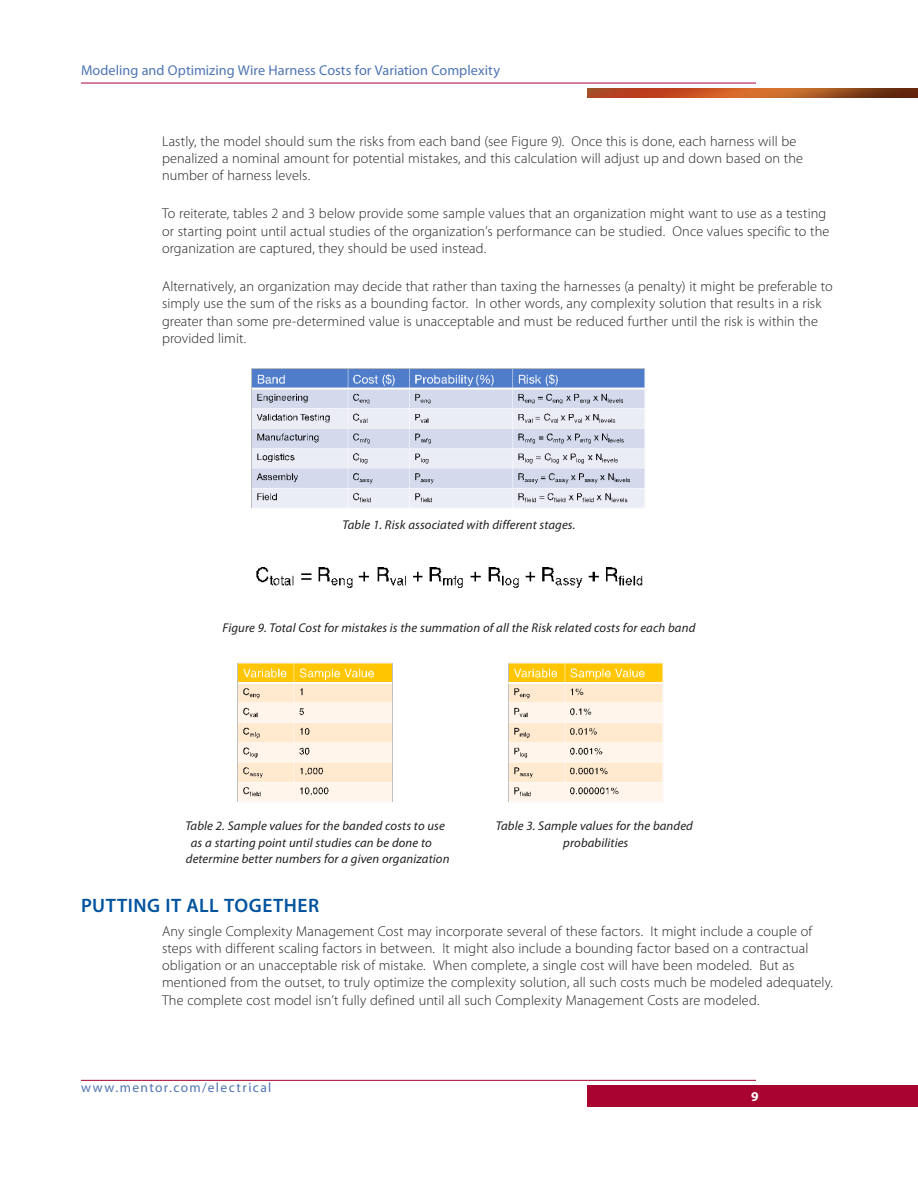
<style>
.page{position:relative;width:918px;height:1188px;background:#fff}
.page>*{position:absolute;margin:0;border:0;box-sizing:border-box;transform-origin:0 0}
.HED_01_no_rule{font:600 19.5px "Myriad Pro";letter-spacing:.025em;color:#01539e}
.BODY-01{font:300 14.25px/17.2px "Myriad Pro";letter-spacing:.01em;color:#231f20}
.t1{font:14.25px "Myriad Pro";letter-spacing:.005em;color:#4f75b4}
.t2{font:13.5px "Myriad Pro";letter-spacing:.105em;color:#4f75b4}
.t3{font:700 13.5px "Myriad Pro";color:#fff}
.CAPTION-01{font:italic 12.75px "Myriad Pro";letter-spacing:.01em;color:#231f20}
.BODY-01-2{font:italic 12.75px "Myriad Pro";letter-spacing:.01em;color:#231f20}
</style>
<div class="page">
<div style="left:588px;top:1085px;width:330px;height:22px;background:#a90332"></div>
<hr style="left:81px;top:1080px;width:675px;height:1px;background:#a90332">
<hr style="left:81px;top:83px;width:675px;height:1px;background:#a90332">
<img style="left:587px;top:88px;width:331px;height:10px">
<img style="left:252px;top:368px;width:393px;height:140px">
<img style="left:256px;top:567px;width:387px;height:21px">
<img style="left:238px;top:662px;width:155px;height:140px">
<img style="left:508px;top:662px;width:155px;height:140px">
<p class="t1" style="left:81px;top:61px;width:421px">Modeling and Optimizing Wire Harness Costs for Variation Complexity</p>
<p class="BODY-01" style="left:162px;top:132px;width:643px">Lastly, the model should sum the risks from each band (see Figure 9). Once this is done, each harness will be penalized a nominal amount for potential mistakes, and this calculation will adjust up and down based on the number of harness levels.</p>
<p class="BODY-01" style="left:162px;top:205px;width:669px">To reiterate, tables 2 and 3 below provide some sample values that an organization might want to use as a testing or starting point until actual studies of the organization’s performance can be studied. Once values specific to the organization are captured, they should be used instead.</p>
<p class="BODY-01" style="left:162px;top:278px;width:672px">Alternatively, an organization may decide that rather than taxing the harnesses (a penalty) it might be preferable to simply use the sum of the risks as a bounding factor. In other words, any complexity solution that results in a risk greater than some pre-determined value is unacceptable and must be reduced further until the risk is within the provided limit.</p>
<p class="BODY-01-2" style="left:343px;top:517px;width:234px">Table 1. Risk associated with different stages.</p>
<p class="CAPTION-01" style="left:223px;top:620px;width:474px">Figure 9. Total Cost for mistakes is the summation of all the Risk related costs for each band</p>
<p class="CAPTION-01" style="left:185px;top:818px;width:261px">Table 2. Sample values for the banded costs to use</p>
<p class="CAPTION-01" style="left:496px;top:818px;width:198px">Table 3. Sample values for the banded</p>
<p class="CAPTION-01" style="left:191px;top:835px;width:242px">as a starting point until studies can be done to</p>
<p class="CAPTION-01" style="left:563px;top:835px;width:67px">probabilities</p>
<p class="CAPTION-01" style="left:186px;top:851px;width:265px">determine better numbers for a given organization</p>
<p class="HED_01_no_rule" style="left:81px;top:893px;width:240px">PUTTING IT ALL TOGETHER</p>
<p class="BODY-01" style="left:162px;top:922px;width:672px">Any single Complexity Management Cost may incorporate several of these factors. It might include a couple of steps with different scaling factors in between. It might also include a bounding factor based on a contractual obligation or an unacceptable risk of mistake. When complete, a single cost will have been modeled. But as mentioned from the outset, to truly optimize the complexity solution, all such costs much be modeled adequately.<br>The complete cost model isn’t fully defined until all such Complexity Management Costs are modeled.</p>
<p class="t2" style="left:81px;top:1079px;width:192px">www.mentor.com/electrical</p>
<p class="t3" style="left:751px;top:1088px;width:9px">9</p>
</div>
